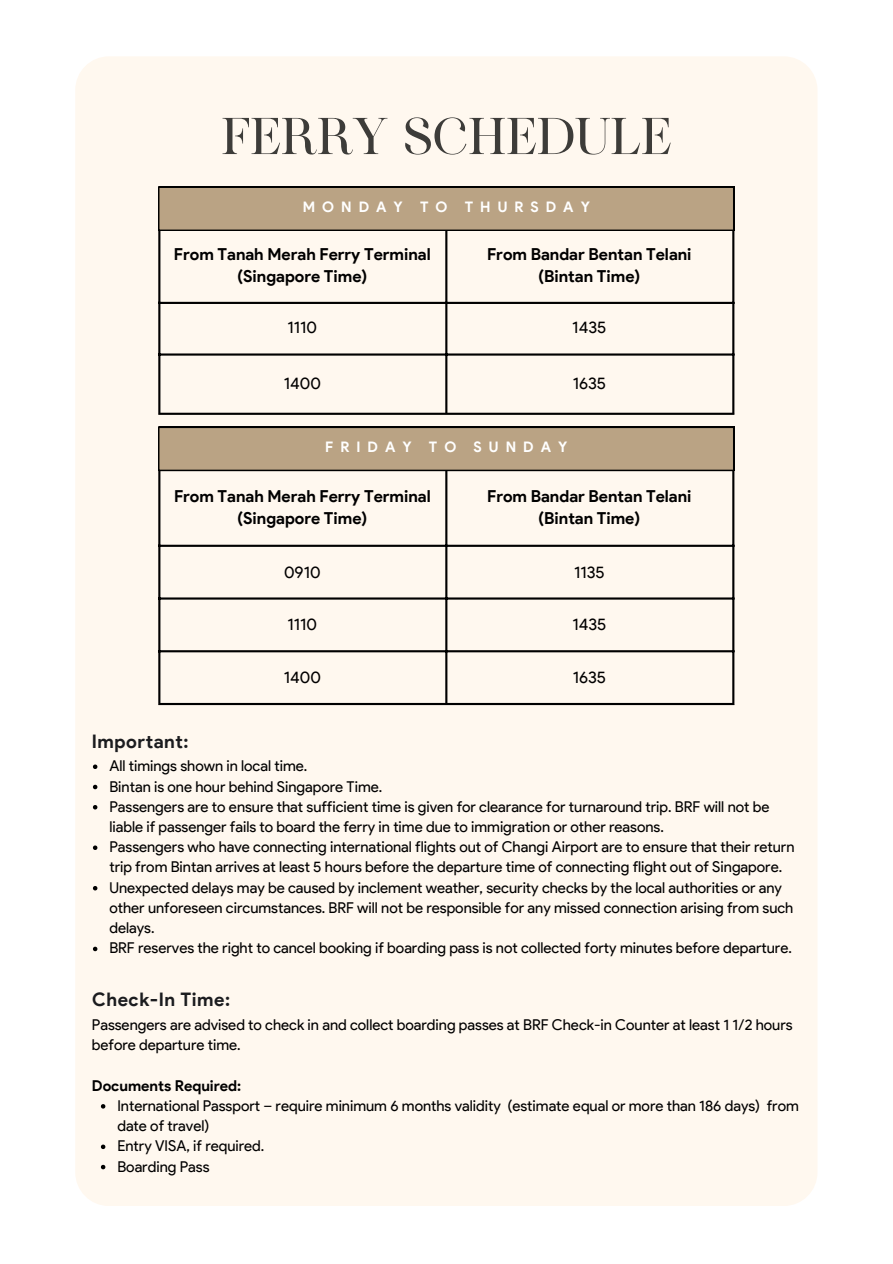
<style>
.page{position:relative;width:893px;height:1264px;background:#fff}
.page>*{position:absolute;margin:0;border:0;box-sizing:border-box;transform-origin:0 0}
.t1{font:51px "Luthon Southard Serif";letter-spacing:.01em;color:#3d3c39}
.t2{font:700 18.6px "Product Sans";letter-spacing:.03em;color:#1b1c1f}
.t3{font:700 16.5px "Product Sans";color:#000}
.t4{font:16.5px "Product Sans";color:#000}
.t5{font:15px/20.2px "Product Sans";color:#000}
.t6{font:700 15px "Product Sans";color:#000}
.t7{font:700 14.55px "Product Sans";letter-spacing:.485em;color:#fff}
</style>
<div class="page">
<div style="left:75px;top:56px;width:742px;height:1149px;background:#fff8ef;border-radius:34px"></div>
<hr style="left:158px;top:231px;width:2px;height:182px;background:#000">
<hr style="left:445px;top:231px;width:2px;height:182px;background:#000">
<hr style="left:732px;top:231px;width:2px;height:182px;background:#000">
<hr style="left:158px;top:302px;width:576px;height:2px;background:#000">
<hr style="left:158px;top:353px;width:576px;height:2px;background:#000">
<hr style="left:158px;top:413px;width:576px;height:2px;background:#000">
<hr style="left:158px;top:471px;width:2px;height:232px;background:#000">
<hr style="left:445px;top:471px;width:2px;height:232px;background:#000">
<hr style="left:732px;top:471px;width:2px;height:232px;background:#000">
<hr style="left:158px;top:544px;width:576px;height:3px;background:#000">
<hr style="left:158px;top:597px;width:576px;height:2px;background:#000">
<hr style="left:158px;top:650px;width:576px;height:2px;background:#000">
<hr style="left:158px;top:703px;width:576px;height:2px;background:#000">
<svg style="left:158px;top:187px;width:576px;height:44px;background:#ad987b"></svg>
<svg style="left:158px;top:427px;width:576px;height:44px;background:#ad987b"></svg>
<svg style="left:93px;top:764px;width:4px;height:5px"></svg>
<svg style="left:93px;top:784px;width:4px;height:5px"></svg>
<svg style="left:93px;top:805px;width:4px;height:4px"></svg>
<svg style="left:93px;top:845px;width:4px;height:5px"></svg>
<svg style="left:93px;top:886px;width:4px;height:4px"></svg>
<svg style="left:93px;top:946px;width:4px;height:5px"></svg>
<svg style="left:101px;top:1104px;width:4px;height:4px"></svg>
<svg style="left:101px;top:1144px;width:4px;height:5px"></svg>
<svg style="left:101px;top:1164px;width:4px;height:5px"></svg>
<p class="t1" style="left:221px;top:108px;width:451px">FERRY SCHEDULE</p>
<p class="t7" style="left:303px;top:198px;width:289px">MONDAY TO THURSDAY</p>
<p class="t3" style="left:174px;top:244px;width:258px">From Tanah Merah Ferry Terminal</p>
<p class="t3" style="left:237px;top:266px;width:132px">(Singapore Time)</p>
<p class="t3" style="left:487px;top:244px;width:206px">From Bandar Bentan Telani</p>
<p class="t3" style="left:538px;top:266px;width:104px">(Bintan Time)</p>
<p class="t4" style="left:287px;top:317px;width:31px">1110</p>
<p class="t4" style="left:572px;top:317px;width:36px">1435</p>
<p class="t4" style="left:284px;top:373px;width:39px">1400</p>
<p class="t4" style="left:572px;top:373px;width:35px">1635</p>
<p class="t7" style="left:325px;top:438px;width:243px">FRIDAY TO SUNDAY</p>
<p class="t3" style="left:174px;top:486px;width:258px">From Tanah Merah Ferry Terminal</p>
<p class="t3" style="left:237px;top:508px;width:132px">(Singapore Time)</p>
<p class="t3" style="left:487px;top:486px;width:206px">From Bandar Bentan Telani</p>
<p class="t3" style="left:538px;top:508px;width:104px">(Bintan Time)</p>
<p class="t4" style="left:284px;top:561px;width:38px">0910</p>
<p class="t4" style="left:574px;top:561px;width:32px">1135</p>
<p class="t4" style="left:287px;top:614px;width:31px">1110</p>
<p class="t4" style="left:572px;top:614px;width:35px">1435</p>
<p class="t2" style="left:92px;top:730px;width:98px">Important:</p>
<p class="t4" style="left:284px;top:667px;width:39px">1400</p>
<p class="t4" style="left:572px;top:667px;width:35px">1635</p>
<p class="t5" style="left:109px;top:755px;width:199px">All timings shown in local time.</p>
<p class="t5" style="left:109px;top:776px;width:274px">Bintan is one hour behind Singapore Time.</p>
<p class="t5" style="left:109px;top:796px;width:661px">Passengers are to ensure that sufficient time is given for clearance for turnaround trip. BRF will not be liable if passenger fails to board the ferry in time due to immigration or other reasons.</p>
<p class="t5" style="left:109px;top:836px;width:686px">Passengers who have connecting international flights out of Changi Airport are to ensure that their return trip from Bintan arrives at least 5 hours before the departure time of connecting flight out of Singapore.</p>
<p class="t5" style="left:109px;top:877px;width:685px">Unexpected delays may be caused by inclement weather, security checks by the local authorities or any other unforeseen circumstances. BRF will not be responsible for any missed connection arising from such delays.</p>
<p class="t5" style="left:109px;top:938px;width:684px">BRF reserves the right to cancel booking if boarding pass is not collected forty minutes before departure.</p>
<p class="t2" style="left:92px;top:988px;width:139px">Check-In Time:</p>
<p class="t5" style="left:92px;top:1014px;width:702px">Passengers are advised to check in and collect boarding passes at BRF Check-in Counter at least 1 1/2 hours before departure time.</p>
<p class="t6" style="left:92px;top:1076px;width:151px">Documents Required:</p>
<p class="t5" style="left:117px;top:1095px;width:683px">International Passport – require minimum 6 months validity (estimate equal or more than 186 days) from date of travel)</p>
<p class="t5" style="left:117px;top:1135px;width:148px">Entry VISA, if required.</p>
<p class="t5" style="left:117px;top:1156px;width:94px">Boarding Pass</p>
</div>
